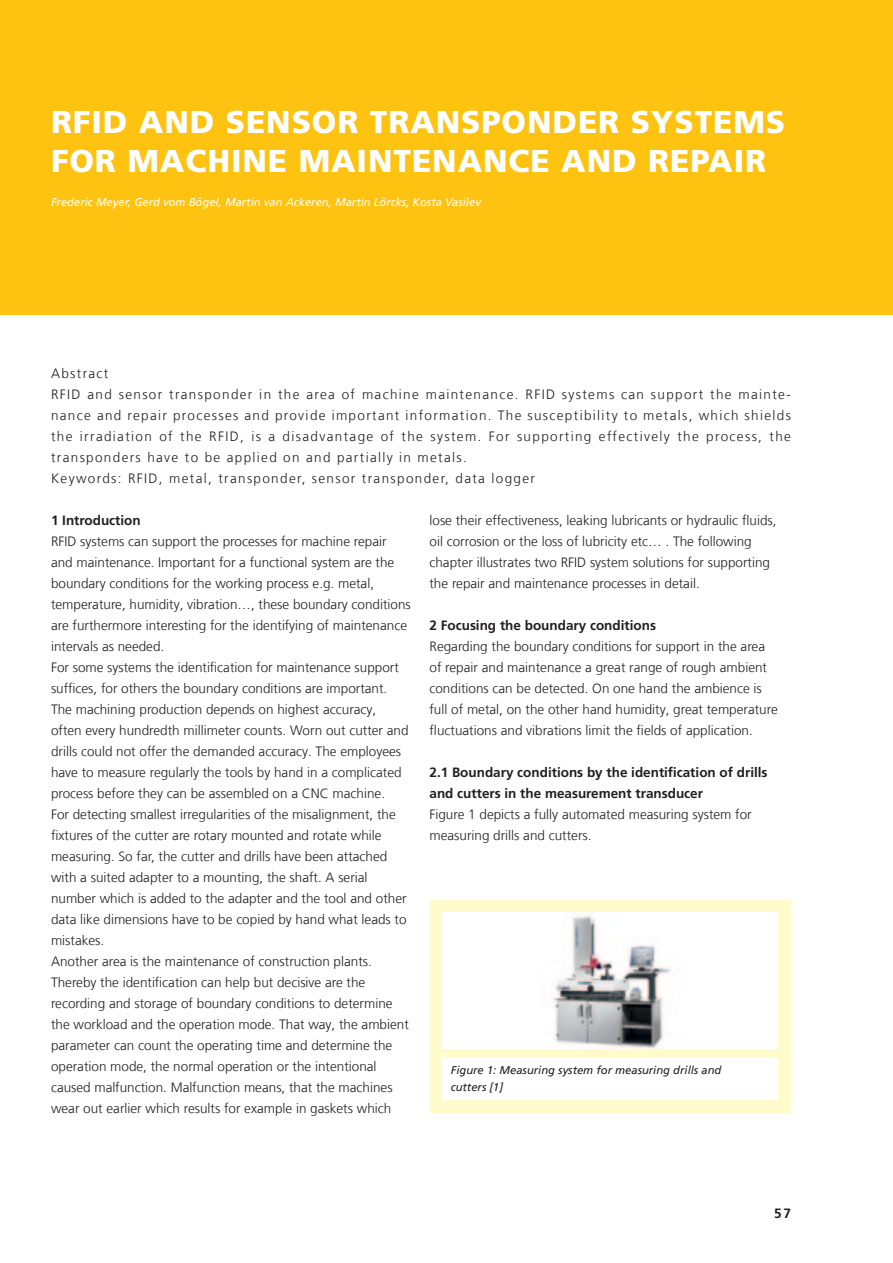
<style>
.page{position:relative;width:893px;height:1263px;background:#fff}
.page>*{position:absolute;margin:0;border:0;box-sizing:border-box;transform-origin:0 0}
.t1{font:900 31.5px/39px "Frutiger LT Com";letter-spacing:.03em;color:#fff}
.t2{font:300 13.5px/21px "Frutiger LT Com";color:#231f20}
.t3{font:300 13.5px/21px "Frutiger LT Com";letter-spacing:.1em;color:#231f20}
.t4{font:700 13.5px/21px "Frutiger LT Com";color:#231f20}
.t5{font:italic 11.25px "Frutiger LT Com";color:#fff}
.t6{font:italic 11.25px/16.5px "Frutiger LT Com";color:#231f20}
</style>
<div class="page">
<div style="left:0;top:0;width:893px;height:315px;background:#fec210"></div>
<div style="left:429px;top:900px;width:362px;height:213px;background:#fffbcc"></div>
<div style="left:442px;top:913px;width:336px;height:136px;background:#fff"></div>
<img style="left:553px;top:914px;width:127px;height:135px">
<div style="left:442px;top:1057px;width:336px;height:43px;background:#fff"></div>
<h1 class="t1" style="left:51px;top:102px;width:736px">RFID AND SENSOR TRANSPONDER SYSTEMS<br>FOR MACHINE MAI</h1>
<h1 class="t1" style="left:368px;top:141px;width:361px">NTENANCE AND REPAIR</h1>
<p class="t5" style="left:51px;top:195px;width:431px">Frederic Meyer, Gerd vom Bögel, Martin van Ackeren, Martin Lörcks, Kosta Vasilev</p>
<p class="t3" style="left:51px;top:363px;width:741px">Abstract<br>RFID and sensor transponder in the area of machine maintenance. RFID systems can support the mainte&shy;nance and repair processes and provide important information. The susceptibility to metals, which shields the irradiation of the RFID, is a disadvantage of the system. For supporting effectively the process, the transponders have to be applied on and partially in metals.<br>Keywords: RFID, metal, transponder, sensor transponder, data logger</p>
<p class="t4" style="left:51px;top:510px;width:91px">1 Introduction</p>
<p class="t2" style="left:51px;top:531px;width:361px">RFID systems can support the processes for machine repair and maintenance. Important for a functional system are the boundary conditions for the working process e.g. metal, temperature, humidity, vibration…, these boundary conditions are furthermore interesting for the identifying of maintenance intervals as needed.<br>For some systems the identification for maintenance support suffices, for others the boundary conditions are important.<br>The machining production depends on highest accuracy,<br>often every hundredth millimeter counts. Worn out cutter and drills could not offer the demanded accuracy. The employees have to measure regularly the tools by hand in a complicated process before they can be assembled on a CNC machine.<br>For detecting smallest irregularities of the misalignment, the fixtures of the cutter are rotary mounted and rotate while measuring. So far, the cutter and drills have been attached with a suited adapter to a mounting, the shaft. A serial number which is added to the adapter and the tool and other data like dimensions have to be copied by hand what leads to mistakes.<br>Another area is the maintenance of construction plants.<br>Thereby the identification can help but decisive are the recording and storage of boundary conditions to determine the workload and the operation mode. That way, the ambient parameter can count the operating time and determine the operation mode, the normal operation or the intentional caused malfunction. Malfunction means, that the machines wear out earlier which results for example in gaskets which</p>
<p class="t2" style="left:429px;top:510px;width:349px">lose their effectiveness, leaking lubricants or hydraulic fluids, oil corrosion or the loss of lubricity etc… . The following chapter illustrates two RFID system solutions for supporting the repair and maintenance processes in detail.</p>
<p class="t4" style="left:429px;top:615px;width:228px">2 Focusing the boundary conditions</p>
<p class="t2" style="left:429px;top:636px;width:350px">Regarding the boundary conditions for support in the area of repair and maintenance a great range of rough ambient conditions can be detected. On one hand the ambience is full of metal, on the other hand humidity, great temperature fluctuations and vibrations limit the fields of application.</p>
<p class="t4" style="left:429px;top:762px;width:340px">2.1 Boundary conditions by the identification of drills and cutters in the measurement transducer</p>
<p class="t2" style="left:429px;top:804px;width:324px">Figure 1 depicts a fully automated measuring system for measuring drills and cutters.</p>
<p class="t6" style="left:451px;top:1062px;width:272px">Figure 1: Measuring system for measuring drills and cutters [1]</p>
<p class="t4" style="left:774px;top:1202px;width:18px">57</p>
</div>
